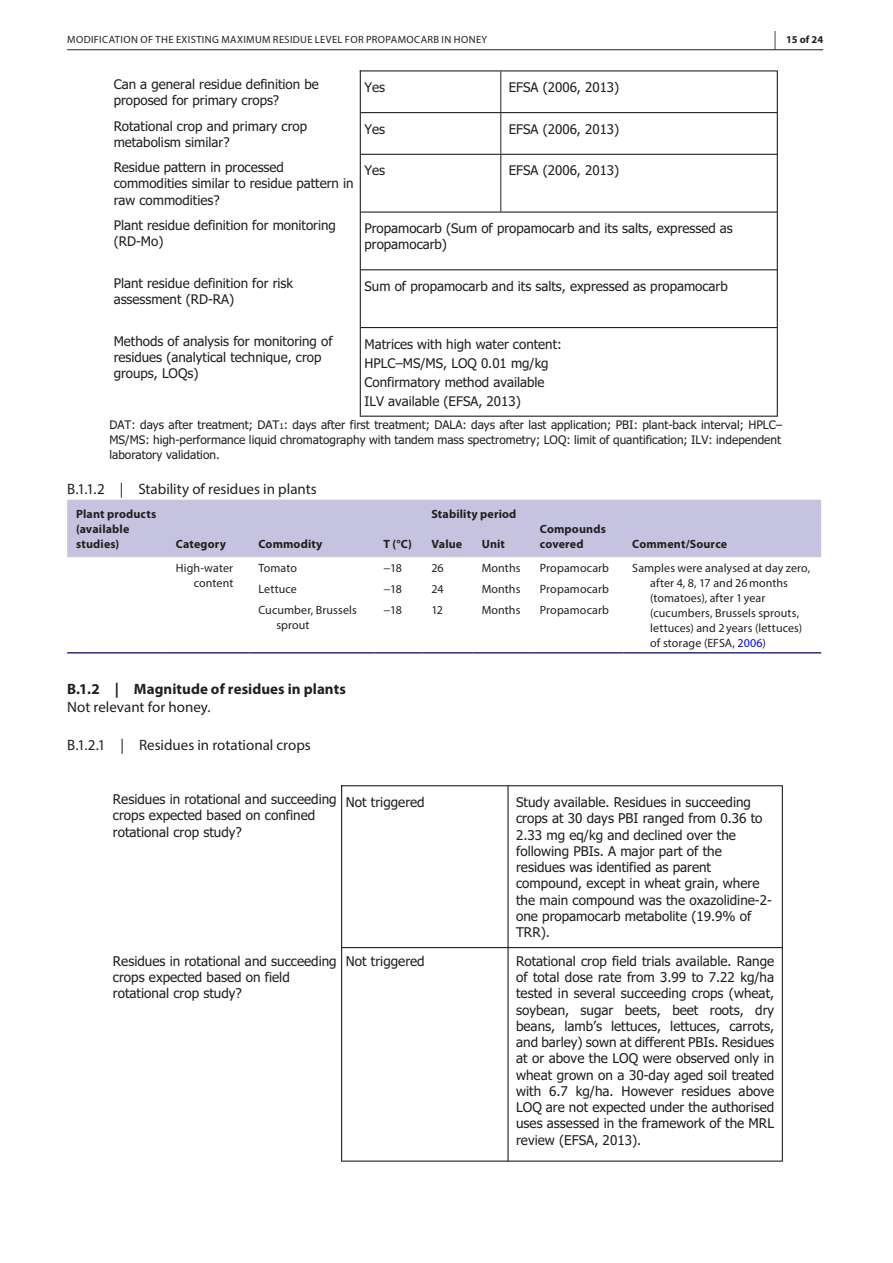
<style>
.page{position:relative;width:893px;height:1263px;background:#fff}
.page>*{position:absolute;margin:0;border:0;box-sizing:border-box;transform-origin:0 0}
.t1{font:15px "Myriad Pro";color:#231f20}
.t2{font:700 15px "Myriad Pro";letter-spacing:.005em;color:#231f20}
.t3{font:13.5px/16.2px "Tahoma";color:#231f20}
.t4{font:13.35px/16px "Tahoma";color:#231f20}
.t5{font:12px/15px "Myriad Pro";letter-spacing:.005em;color:#231f20}
.t6{font:700 12px/15px "Myriad Pro";letter-spacing:.01em;color:#231f20}
.t7{font:11.85px/15.5px "Tahoma";color:#231f20;text-align:justify}
.t8{font:10.5px "Myriad Pro";letter-spacing:.035em;color:#231f20}
.t9{font:700 10.5px "Myriad Pro";color:#231f20}
.s1{font-size:18.6px}
.s2{font-size:8.1px}
.s3{color:#00f}
</style>
<div class="page">
<hr style="left:67px;top:49px;width:756px;height:1px;background:#231f20">
<div style="left:67px;top:500px;width:754px;height:57px;background:#c5c3df"></div>
<hr style="left:67px;top:652px;width:100px;height:1px;background:#2e2e8d">
<hr style="left:167px;top:652px;width:82px;height:1px;background:#2e2e8d">
<hr style="left:249px;top:652px;width:126px;height:1px;background:#2e2e8d">
<hr style="left:375px;top:652px;width:47px;height:1px;background:#2e2e8d">
<hr style="left:422px;top:652px;width:51px;height:1px;background:#2e2e8d">
<hr style="left:473px;top:652px;width:58px;height:1px;background:#2e2e8d">
<hr style="left:531px;top:652px;width:92px;height:1px;background:#2e2e8d">
<hr style="left:623px;top:652px;width:198px;height:1px;background:#2e2e8d">
<hr style="left:360px;top:70px;width:1px;height:346px;background:#231f20">
<hr style="left:500px;top:71px;width:1px;height:41px;background:#231f20">
<hr style="left:500px;top:113px;width:1px;height:41px;background:#231f20">
<hr style="left:500px;top:155px;width:1px;height:56px;background:#231f20">
<hr style="left:777px;top:71px;width:1px;height:345px;background:#231f20">
<hr style="left:360px;top:70px;width:418px;height:1px;background:#231f20">
<hr style="left:361px;top:112px;width:416px;height:1px;background:#231f20">
<hr style="left:361px;top:154px;width:416px;height:1px;background:#231f20">
<hr style="left:361px;top:211px;width:416px;height:2px;background:#231f20">
<hr style="left:361px;top:269px;width:416px;height:1px;background:#231f20">
<hr style="left:361px;top:327px;width:416px;height:1px;background:#231f20">
<hr style="left:360px;top:416px;width:418px;height:1px;background:#231f20">
<hr style="left:341px;top:785px;width:1px;height:375px;background:#231f20">
<hr style="left:507px;top:786px;width:2px;height:161px;background:#231f20">
<hr style="left:507px;top:948px;width:2px;height:212px;background:#231f20">
<hr style="left:782px;top:786px;width:1px;height:374px;background:#231f20">
<hr style="left:341px;top:785px;width:442px;height:1px;background:#231f20">
<hr style="left:342px;top:947px;width:440px;height:1px;background:#231f20">
<hr style="left:341px;top:1160px;width:442px;height:2px;background:#231f20">
<p class="t8" style="left:67px;top:33px;width:421px">MODIFICATION OF THE EXISTING MAXIMUM RESIDUE LEVEL FOR PROPAMOCARB IN HONEY</p>
<p class="t9" style="left:774px;top:32px;width:51px"><span class="s1">|</span> 15 of 24</p>
<p class="t4" style="left:114px;top:77px;width:207px">Can a general residue definition be proposed for primary crops?</p>
<p class="t4" style="left:364px;top:80px;width:22px">Yes</p>
<p class="t4" style="left:509px;top:80px;width:112px">EFSA (2006, 2013)</p>
<p class="t4" style="left:114px;top:119px;width:195px">Rotational crop and primary crop metabolism similar?</p>
<p class="t4" style="left:364px;top:122px;width:22px">Yes</p>
<p class="t4" style="left:509px;top:122px;width:112px">EFSA (2006, 2013)</p>
<p class="t4" style="left:114px;top:160px;width:241px">Residue pattern in processed commodities similar to residue pattern in raw commodities?</p>
<p class="t4" style="left:364px;top:163px;width:22px">Yes</p>
<p class="t4" style="left:509px;top:163px;width:112px">EFSA (2006, 2013)</p>
<p class="t4" style="left:114px;top:218px;width:224px">Plant residue definition for monitoring (RD-Mo)</p>
<p class="t4" style="left:364px;top:221px;width:370px">Propamocarb (Sum of propamocarb and its salts, expressed as propamocarb)</p>
<p class="t4" style="left:114px;top:276px;width:181px">Plant residue definition for risk assessment (RD-RA)</p>
<p class="t4" style="left:364px;top:279px;width:365px">Sum of propamocarb and its salts, expressed as propamocarb</p>
<p class="t4" style="left:114px;top:333px;width:220px">Methods of analysis for monitoring of residues (analytical technique, crop groups, LOQs)</p>
<p class="t4" style="left:364px;top:335px;width:199px;line-height:19px">Matrices with high water content:<br>HPLC–MS/MS, LOQ 0.01 mg/kg<br>Confirmatory method available<br>ILV available (EFSA, 2013)</p>
<p class="t7" style="left:109px;top:417px;width:674px">DAT: days after treatment; DAT<span class="s2">1</span>: days after first treatment; DALA: days after last application; PBI: plant-back interval; HPLC– MS/MS: high-performance liquid chromatography with tandem mass spectrometry; LOQ: limit of quantification; ILV: independent laboratory validation.</p>
<p class="t1" style="left:67px;top:479px;width:251px">B.1.1.2 | Stability of residues in plants</p>
<p class="t6" style="left:76px;top:506px;width:82px">Plant products (available studies)</p>
<p class="t6" style="left:176px;top:536px;width:52px">Category</p>
<p class="t6" style="left:258px;top:536px;width:66px">Commodity</p>
<p class="t6" style="left:384px;top:536px;width:30px">T (°C)</p>
<p class="t6" style="left:431px;top:506px;width:86px">Stability period</p>
<p class="t6" style="left:540px;top:521px;width:67px">Compounds</p>
<p class="t6" style="left:431px;top:536px;width:32px">Value</p>
<p class="t6" style="left:482px;top:536px;width:25px">Unit</p>
<p class="t6" style="left:540px;top:536px;width:45px">covered</p>
<p class="t6" style="left:632px;top:536px;width:96px">Comment/Source</p>
<p class="t5" style="left:176px;top:560px;width:59px;text-align:right">High-water content</p>
<p class="t5" style="left:258px;top:560px;width:40px">Tomato</p>
<p class="t5" style="left:384px;top:560px;width:20px">−18</p>
<p class="t5" style="left:431px;top:560px;width:14px">26</p>
<p class="t5" style="left:482px;top:560px;width:40px">Months</p>
<p class="t5" style="left:540px;top:560px;width:71px">Propamocarb</p>
<p class="t5" style="left:650px;top:560px;width:161px;text-indent:-18px">Samples were analysed at day zero, after 4, 8, 17 and 26months (tomatoes), after 1year (cucumbers, Brussels sprouts, lettuces) and 2years (lettuces) of storage (EFSA, <span class="s3">2006</span>)</p>
<p class="t5" style="left:258px;top:581px;width:40px">Lettuce</p>
<p class="t5" style="left:384px;top:581px;width:20px">−18</p>
<p class="t5" style="left:431px;top:581px;width:14px">24</p>
<p class="t5" style="left:482px;top:581px;width:40px">Months</p>
<p class="t5" style="left:540px;top:581px;width:71px">Propamocarb</p>
<p class="t5" style="left:276px;top:602px;width:82px;text-indent:-18px">Cucumber, Brussels sprout</p>
<p class="t5" style="left:384px;top:602px;width:20px">−18</p>
<p class="t5" style="left:431px;top:602px;width:13px">12</p>
<p class="t5" style="left:482px;top:602px;width:40px">Months</p>
<p class="t5" style="left:540px;top:602px;width:71px">Propamocarb</p>
<p class="t2" style="left:67px;top:679px;width:280px">B.1.2 | Magnitude of residues in plants</p>
<p class="t1" style="left:67px;top:698px;width:145px">Not relevant for honey.</p>
<p class="t1" style="left:67px;top:735px;width:245px">B.1.2.1 | Residues in rotational crops</p>
<p class="t3" style="left:113px;top:792px;width:225px">Residues in rotational and succeeding crops expected based on confined rotational crop study?</p>
<p class="t3" style="left:346px;top:795px;width:80px">Not triggered</p>
<p class="t3" style="left:516px;top:795px;width:257px">Study available. Residues in succeeding crops at 30 days PBI ranged from 0.36 to 2.33 mg eq/kg and declined over the following PBIs. A major part of the residues was identified as parent compound, except in wheat grain, where the main compound was the oxazolidine-2- one propamocarb metabolite (19.9% of TRR).</p>
<p class="t3" style="left:113px;top:953px;width:225px">Residues in rotational and succeeding crops expected based on field rotational crop study?</p>
<p class="t3" style="left:346px;top:953px;width:80px">Not triggered</p>
<p class="t3" style="left:516px;top:953px;width:260px;text-align:justify">Rotational crop field trials available. Range of total dose rate from 3.99 to 7.22 kg/ha tested in several succeeding crops (wheat, soybean, sugar beets, beet roots, dry beans, lamb’s lettuces, lettuces, carrots, and barley) sown at different PBIs. Residues at or above the LOQ were observed only in wheat grown on a 30-day aged soil treated with 6.7 kg/ha. However residues above LOQ are not expected under the authorised uses assessed in the framework of the MRL review (EFSA, 2013).</p>
</div>
